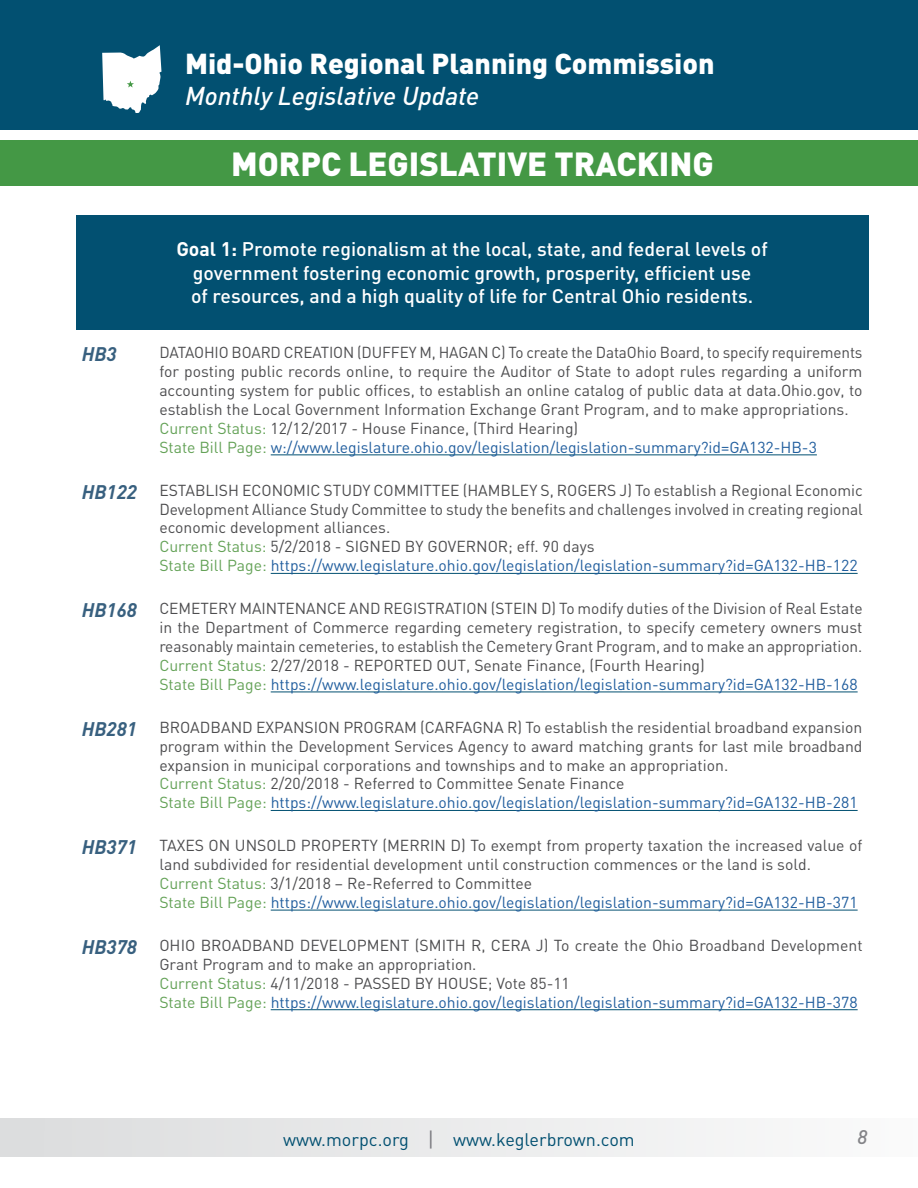
<style>
.page{position:relative;width:918px;height:1188px;background:#fff}
.page>*{position:absolute;margin:0;border:0;box-sizing:border-box;transform-origin:0 0}
.t1{font:900 33px "DIN Pro";color:#fff}
.t2{font:900 28.5px "DIN Pro";color:#fff}
.t3{font:italic 500 25.5px "DIN Pro";color:#fff}
.t4{font:500 19.5px/23.4px "DIN Pro";color:#fff;text-align:center}
.t5{font:italic 700 19.5px "DIN Pro";color:#38607f}
.t6{font:italic 500 19.5px "DIN Pro";color:#848488}
.t7{font:18px "DIN Pro";color:#025071}
.t8{font:15.75px/18.9px "DIN Pro";color:#4d4d4f}
.s1{font-weight:700}
.s2{color:#64a257}
.s3{color:#215e9e}
.s4{font-weight:700;font-style:italic;font-size:19.5px;color:#38607f}
.s5{font-size:21px;color:#7c7c81}
</style>
<div class="page">
<div style="left:0;top:1118px;width:918px;height:38px;background:linear-gradient(to right,#dbdcdd,#fafbfb)"></div>
<div style="left:0;top:0;width:918px;height:130px;background:#025071"></div>
<svg style="left:97px;top:37px;width:67px;height:79px"></svg>
<div style="left:76px;top:215px;width:792px;height:114px;background:#025071"></div>
<hr style="left:271px;top:454px;width:546px;height:1px;background:#025071">
<hr style="left:271px;top:573px;width:587px;height:1px;background:#025071">
<hr style="left:271px;top:692px;width:587px;height:1px;background:#025071">
<hr style="left:271px;top:810px;width:587px;height:1px;background:#025071">
<hr style="left:271px;top:910px;width:587px;height:1px;background:#025071">
<hr style="left:271px;top:1009px;width:587px;height:1px;background:#025071">
<div style="left:0;top:140px;width:918px;height:46px;background:#449845"></div>
<h2 class="t2" style="left:185px;top:45px;width:531px">Mid-Ohio Regional Planning Commission</h2>
<h3 class="t3" style="left:185px;top:75px;width:296px">Monthly Legislative Update</h3>
<h1 class="t1" style="left:231px;top:141px;width:484px">MORPC LEGISLATIVE TRACKING</h1>
<p class="t4" style="left:176px;top:237px;width:593px"><span class="s1">Goal 1:</span> Promote regionalism at the local, state, and federal levels of government fostering economic growth, prosperity, efficient use<br>of resources, and a high quality of life for Central Ohio residents.</p>
<p class="t5" style="left:82px;top:338px;width:36px">HB3</p>
<p class="t8" style="left:159px;top:342px;width:705px">DATAOHIO BOARD CREATION (DUFFEY M, HAGAN C) To create the DataOhio Board, to specify requirements for posting public records online, to require the Auditor of State to adopt rules regarding a uniform accounting system for public offices, to establish an online catalog of public data at data.Ohio.gov, to establish the Local Government Information Exchange Grant Program, and to make appropriations.<br><span class="s2">Current Status:</span> 12/12/2017 - House Finance, (Third Hearing)<br><span class="s2">State Bill Page:</span> <span class="s3">w://www.legislature.ohio.gov/legislation/legislation-summary?id=GA132-HB-3</span></p>
<p class="t8" style="left:159px;top:480px;width:705px;text-indent:-78px"><span class="s4">HB122</span> ESTABLISH ECONOMIC STUDY COMMITTEE (HAMBLEY S, ROGERS J) To establish a Regional Economic Development Alliance Study Committee to study the benefits and challenges involved in creating regional economic development alliances.<br><span class="s2">Current Status:</span> 5/2/2018 - SIGNED BY GOVERNOR; eff. 90 days<br><span class="s2">State Bill Page:</span> <span class="s3">https://www.legislature.ohio.gov/legislation/legislation-summary?id=GA132-HB-122</span></p>
<p class="t8" style="left:159px;top:598px;width:705px;text-indent:-78px"><span class="s4">HB168</span> CEMETERY MAINTENANCE AND REGISTRATION (STEIN D) To modify duties of the Division of Real Estate in the Department of Commerce regarding cemetery registration, to specify cemetery owners must reasonably maintain cemeteries, to establish the Cemetery Grant Program, and to make an appropriation.<br><span class="s2">Current Status:</span> 2/27/2018 - REPORTED OUT, Senate Finance, (Fourth Hearing)<br><span class="s2">State Bill Page:</span> <span class="s3">https://www.legislature.ohio.gov/legislation/legislation-summary?id=GA132-HB-168</span></p>
<p class="t8" style="left:159px;top:717px;width:705px;text-indent:-78px"><span class="s4">HB281</span> BROADBAND EXPANSION PROGRAM (CARFAGNA R) To establish the residential broadband expansion program within the Development Services Agency to award matching grants for last mile broadband expansion in municipal corporations and townships and to make an appropriation.<br><span class="s2">Current Status:</span> 2/20/2018 - Referred to Committee Senate Finance<br><span class="s2">State Bill Page:</span> <span class="s3">https://www.legislature.ohio.gov/legislation/legislation-summary?id=GA132-HB-281</span></p>
<p class="t8" style="left:159px;top:835px;width:705px;text-indent:-78px"><span class="s4">HB371</span> TAXES ON UNSOLD PROPERTY (MERRIN D) To exempt from property taxation the increased value of land subdivided for residential development until construction commences or the land is sold.<br><span class="s2">Current Status:</span> 3/1/2018 – Re-Referred to Committee<br><span class="s2">State Bill Page:</span> <span class="s3">https://www.legislature.ohio.gov/legislation/legislation-summary?id=GA132-HB-371</span></p>
<p class="t8" style="left:159px;top:935px;width:705px;text-indent:-78px"><span class="s4">HB378</span> OHIO BROADBAND DEVELOPMENT (SMITH R, CERA J) To create the Ohio Broadband Development Grant Program and to make an appropriation.<br><span class="s2">Current Status:</span> 4/11/2018 - PASSED BY HOUSE; Vote 85-11<br><span class="s2">State Bill Page:</span> <span class="s3">https://www.legislature.ohio.gov/legislation/legislation-summary?id=GA132-HB-378</span></p>
<p class="t7" style="left:283px;top:1127px;width:353px">www.morpc.org <span class="s5">|</span> www.keglerbrown.com</p>
<p class="t6" style="left:858px;top:1122px;width:11px">8</p>
</div>
